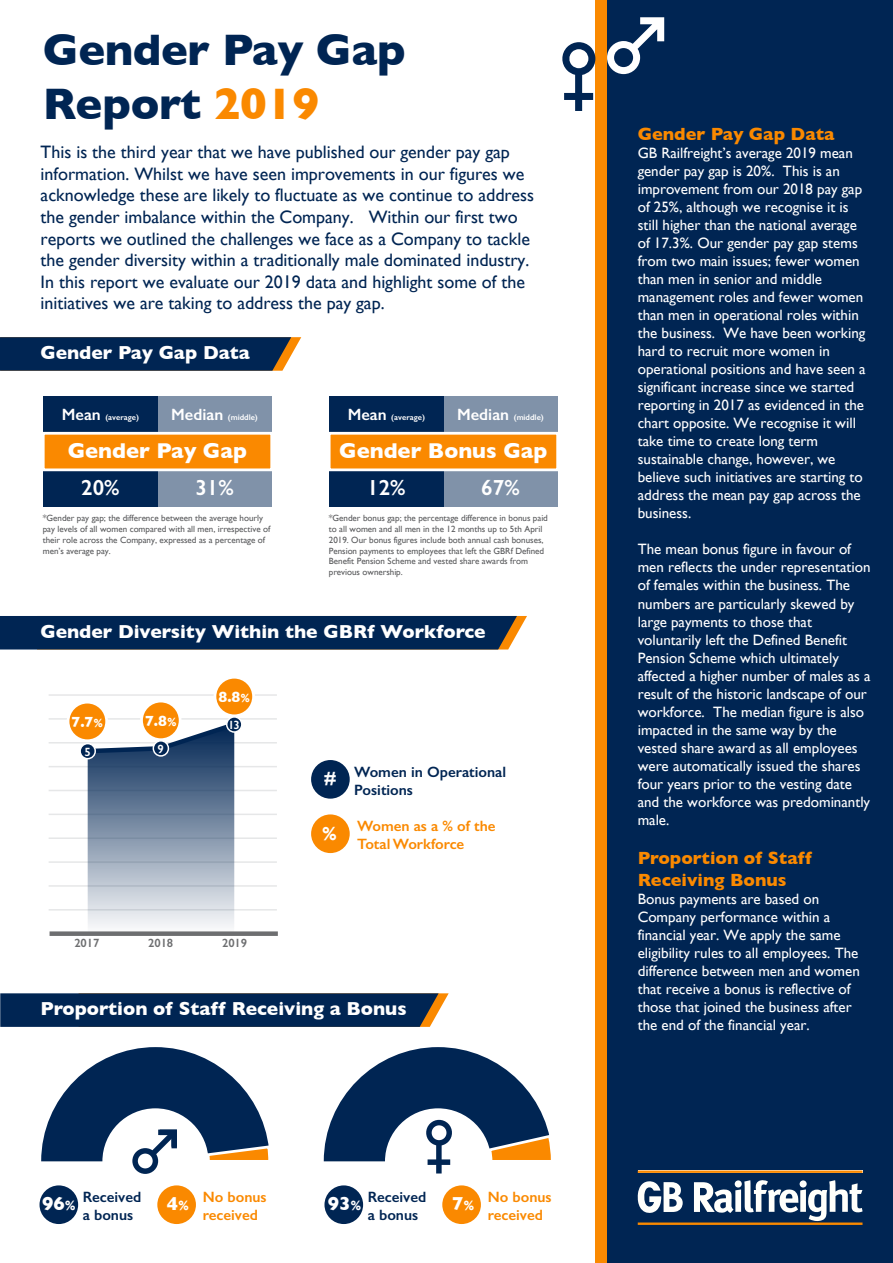
<style>
.page{position:relative;width:893px;height:1263px;background:#fff}
.page>*{position:absolute;margin:0;border:0;box-sizing:border-box;transform-origin:0 0}
.t1{font:700 45px/54px "Gill Sans";letter-spacing:-.01em;color:#002553}
.t2{font:700 21.9px "Gill Sans";color:#fff}
.t3{font:600 21.9px "Gill Sans";color:#fff}
.t4{font:700 19.2px "Gill Sans";color:#fff}
.t5{font:18px/21.6px "Gill Sans";color:#002553}
.t6{font:700 18px/21.6px "Gill Sans";color:#fa8900}
.t7{font:15px/18px "Gill Sans";color:#fff}
.t8{font:600 15px/18px "Gill Sans";color:#fa8900}
.t9{font:600 15px/18px "Gill Sans";color:#002553}
.t10{font:700 15px "Gill Sans";color:#fff}
.t11{font:600 12px "Gill Sans";letter-spacing:-.01em;color:#6d6e70}
.t12{font:600 12px "Gill Sans";color:#fff}
.t13{font:9px/10.8px "Gill Sans";color:#58595b}
.t14{font:600 8.25px "Gill Sans";color:#fff}
.s1{color:#fa8900}
.s2{font-size:16.35px}
.s3{font-size:12px}
.s4{font-weight:700;font-size:19.2px;color:#fff}
.s5{font-size:13.65px}
</style>
<div class="page">
<div style="left:595px;top:0;width:298px;height:1263px;background:#fa8900"></div>
<div style="left:607px;top:0;width:286px;height:1263px;background:#002553"></div>
<svg style="left:638px;top:1180px;width:225px;height:45px"></svg>
<div style="left:735px;top:1180px;width:7px;height:7px;background:#fffffb;border-radius:50%"></div>
<div style="left:800px;top:1180px;width:7px;height:7px;background:#fffffb;border-radius:50%"></div>
<svg style="left:638px;top:1170px;width:224px;height:3px"></svg>
<svg style="left:0;top:337px;width:301px;height:34px;background:#133055"></svg>
<div style="left:43px;top:397px;width:114px;height:36px;background:#002553"></div>
<div style="left:157px;top:397px;width:115px;height:36px;background:#8092a9"></div>
<div style="left:43px;top:470px;width:114px;height:36px;background:#002553"></div>
<div style="left:157px;top:470px;width:115px;height:36px;background:#8092a9"></div>
<div style="left:42px;top:432px;width:231px;height:39px;background:#fa8900;border:3px solid #fff"></div>
<div style="left:329px;top:397px;width:114px;height:36px;background:#002553"></div>
<div style="left:443px;top:397px;width:115px;height:36px;background:#8092a9"></div>
<div style="left:329px;top:470px;width:114px;height:36px;background:#002553"></div>
<div style="left:443px;top:470px;width:115px;height:36px;background:#8092a9"></div>
<div style="left:328px;top:432px;width:231px;height:39px;background:#fa8900;border:3px solid #fff"></div>
<svg style="left:607px;top:17px;width:57px;height:57px"></svg>
<svg style="left:562px;top:42px;width:33px;height:69px"></svg>
<div style="left:132px;top:1148px;width:26px;height:26px;border:5px solid #002553;border-radius:50%"></div>
<div style="left:40px;top:1185px;width:38px;height:39px;background:#002553;border-radius:50%"></div>
<div style="left:157px;top:1185px;width:39px;height:39px;background:#fa8900;border-radius:50%"></div>
<div style="left:436px;top:1142px;width:6px;height:31px;background:#002553"></div>
<svg style="left:428px;top:1164px;width:22px;height:1px"></svg>
<div style="left:324px;top:1185px;width:39px;height:39px;background:#002553;border-radius:50%"></div>
<div style="left:442px;top:1185px;width:39px;height:39px;background:#fa8900;border-radius:50%"></div>
<svg style="left:41px;top:1047px;width:228px;height:117px"></svg>
<svg style="left:0;top:993px;width:449px;height:34px;background:#0e2e55"></svg>
<svg style="left:324px;top:1047px;width:227px;height:117px"></svg>
<hr style="left:49px;top:909px;width:228px;height:1px;background:#e6e7e8">
<hr style="left:49px;top:885px;width:228px;height:2px;background:#e6e7e8">
<hr style="left:49px;top:861px;width:228px;height:2px;background:#e6e7e8">
<hr style="left:49px;top:837px;width:228px;height:2px;background:#e6e7e8">
<hr style="left:49px;top:814px;width:228px;height:1px;background:#e6e7e8">
<hr style="left:49px;top:790px;width:228px;height:1px;background:#e6e7e8">
<hr style="left:49px;top:766px;width:228px;height:1px;background:#e6e7e8">
<hr style="left:49px;top:742px;width:228px;height:1px;background:#e6e7e8">
<hr style="left:49px;top:718px;width:228px;height:2px;background:#e6e7e8">
<hr style="left:49px;top:694px;width:228px;height:2px;background:#e6e7e8">
<div style="left:50px;top:931px;width:228px;height:5px;background:#6d6e70"></div>
<div style="left:68px;top:702px;width:39px;height:39px;background:#fa8900;border-radius:50%"></div>
<div style="left:67px;top:701px;width:41px;height:41px;border:3px solid #fff;border-radius:50%"></div>
<div style="left:142px;top:701px;width:38px;height:39px;background:#fa8900;border-radius:50%"></div>
<div style="left:140px;top:700px;width:41px;height:41px;border:3px solid #fff;border-radius:50%"></div>
<div style="left:215px;top:677px;width:39px;height:39px;background:#fa8900;border-radius:50%"></div>
<div style="left:214px;top:676px;width:41px;height:41px;border:3px solid #fff;border-radius:50%"></div>
<svg style="left:79px;top:716px;width:164px;height:216px"></svg>
<div style="left:311px;top:814px;width:39px;height:39px;background:#fa8900;border-radius:50%"></div>
<div style="left:311px;top:760px;width:39px;height:39px;background:#002553;border-radius:50%"></div>
<div style="left:0;top:616px;width:527px;height:33px;background:#002553"></div>
<h1 class="t1" style="left:43px;top:23px;width:364px">Gender Pay Gap<br>Report <span class="s1">2019</span></h1>
<p class="t5" style="left:41px;top:142px;width:495px">This is the third year that we have published our gender pay gap information. Whilst we have seen improvements in our figures we acknowledge these are likely to fluctuate as we continue to address the gender imbalance within the Company. Within our first two reports we outlined the challenges we face as a Company to tackle the gender diversity within a traditionally male dominated industry.<br>In this report we evaluate our 2019 data and highlight some of the initiatives we are taking to address the pay gap.</p>
<p class="t4" style="left:40px;top:341px;width:211px">Gender Pay Gap Data</p>
<p class="t14" style="left:62px;top:412px;width:79px"><span class="s2">Mean</span> (average)</p>
<p class="t14" style="left:171px;top:412px;width:88px"><span class="s2">Median</span> (middle)</p>
<p class="t14" style="left:348px;top:412px;width:79px"><span class="s2">Mean</span> (average)</p>
<p class="t14" style="left:457px;top:412px;width:88px"><span class="s2">Median</span> (middle)</p>
<h2 class="t2" style="left:68px;top:438px;width:181px">Gender Pay Gap</h2>
<h2 class="t2" style="left:339px;top:438px;width:210px">Gender Bonus Gap</h2>
<h2 class="t3" style="left:81px;top:474px;width:40px">20%</h2>
<h2 class="t3" style="left:195px;top:474px;width:40px">31%</h2>
<h2 class="t3" style="left:367px;top:474px;width:40px">12%</h2>
<h2 class="t3" style="left:481px;top:474px;width:40px">67%</h2>
<p class="t13" style="left:43px;top:513px;width:229px">*Gender pay gap; the difference between the average hourly pay levels of all women compared with all men, irrespective of their role across the Company, expressed as a percentage of men’s average pay.</p>
<p class="t13" style="left:329px;top:513px;width:221px">*Gender bonus gap; the percentage difference in bonus paid to all women and all men in the 12 months up to 5th April 2019. Our bonus figures include both annual cash bonuses, Pension payments to employees that left the GBRf Defined Benefit Pension Scheme and vested share awards from previous ownership.</p>
<p class="t4" style="left:40px;top:620px;width:447px">Gender Diversity Within the GBRf Workforce</p>
<p class="t10" style="left:72px;top:713px;width:33px">7.7<span class="s3">%</span></p>
<p class="t10" style="left:145px;top:712px;width:33px">7.8<span class="s3">%</span></p>
<p class="t12" style="left:84px;top:744px;width:8px">5</p>
<p class="t12" style="left:158px;top:741px;width:8px">9</p>
<p class="t10" style="left:218px;top:688px;width:33px">8.8<span class="s3">%</span></p>
<p class="t12" style="left:228px;top:717px;width:13px">13</p>
<p class="t11" style="left:74px;top:935px;width:26px">2017</p>
<p class="t11" style="left:148px;top:935px;width:26px">2018</p>
<p class="t11" style="left:222px;top:935px;width:26px">2019</p>
<p class="t9" style="left:354px;top:763px;width:153px;text-indent:-30px"><span class="s4">#</span> Women in Operational<br>Positions</p>
<p class="t4" style="left:322px;top:822px;width:17px">%</p>
<p class="t8" style="left:357px;top:817px;width:140px">Women as a % of the<br>Total Workforce</p>
<p class="t4" style="left:40px;top:998px;width:368px">Proportion of Staff Receiving a Bonus</p>
<p class="t9" style="left:83px;top:1187px;width:60px">Received a bonus</p>
<p class="t8" style="left:203px;top:1187px;width:65px">No bonus received</p>
<p class="t9" style="left:368px;top:1187px;width:60px">Received a bonus</p>
<p class="t8" style="left:488px;top:1187px;width:65px">No bonus received</p>
<p class="t4" style="left:42px;top:1193px;width:35px">96<span class="s5">%</span></p>
<p class="t4" style="left:167px;top:1193px;width:24px">4<span class="s5">%</span></p>
<p class="t4" style="left:328px;top:1193px;width:35px">93<span class="s5">%</span></p>
<p class="t4" style="left:452px;top:1193px;width:24px">7<span class="s5">%</span></p>
<p class="t6" style="left:638px;top:123px;width:198px">Gender Pay Gap Data</p>
<p class="t7" style="left:638px;top:145px;width:229px">GB Railfreight’s average 2019 mean gender pay gap is 20%. This is an improvement from our 2018 pay gap of 25%, although we recognise it is still higher than the national average of 17.3%. Our gender pay gap stems from two main issues; fewer women than men in senior and middle management roles and fewer women than men in operational roles within the business. We have been working hard to recruit more women in operational positions and have seen a significant increase since we started reporting in 2017 as evidenced in the chart opposite. We recognise it will take time to create long term sustainable change, however, we believe such initiatives are starting to address the mean pay gap across the business.</p>
<p class="t7" style="left:638px;top:541px;width:234px">The mean bonus figure in favour of men reflects the under representation of females within the business. The numbers are particularly skewed by large payments to those that voluntarily left the Defined Benefit Pension Scheme which ultimately affected a higher number of males as a result of the historic landscape of our workforce. The median figure is also impacted in the same way by the vested share award as all employees were automatically issued the shares four years prior to the vesting date and the workforce was predominantly male.</p>
<p class="t6" style="left:638px;top:847px;width:175px">Proportion of Staff<br>Receiving Bonus</p>
<p class="t7" style="left:638px;top:890px;width:224px">Bonus payments are based on Company performance within a financial year. We apply the same eligibility rules to all employees. The difference between men and women that receive a bonus is reflective of those that joined the business after the end of the financial year.</p>
</div>
